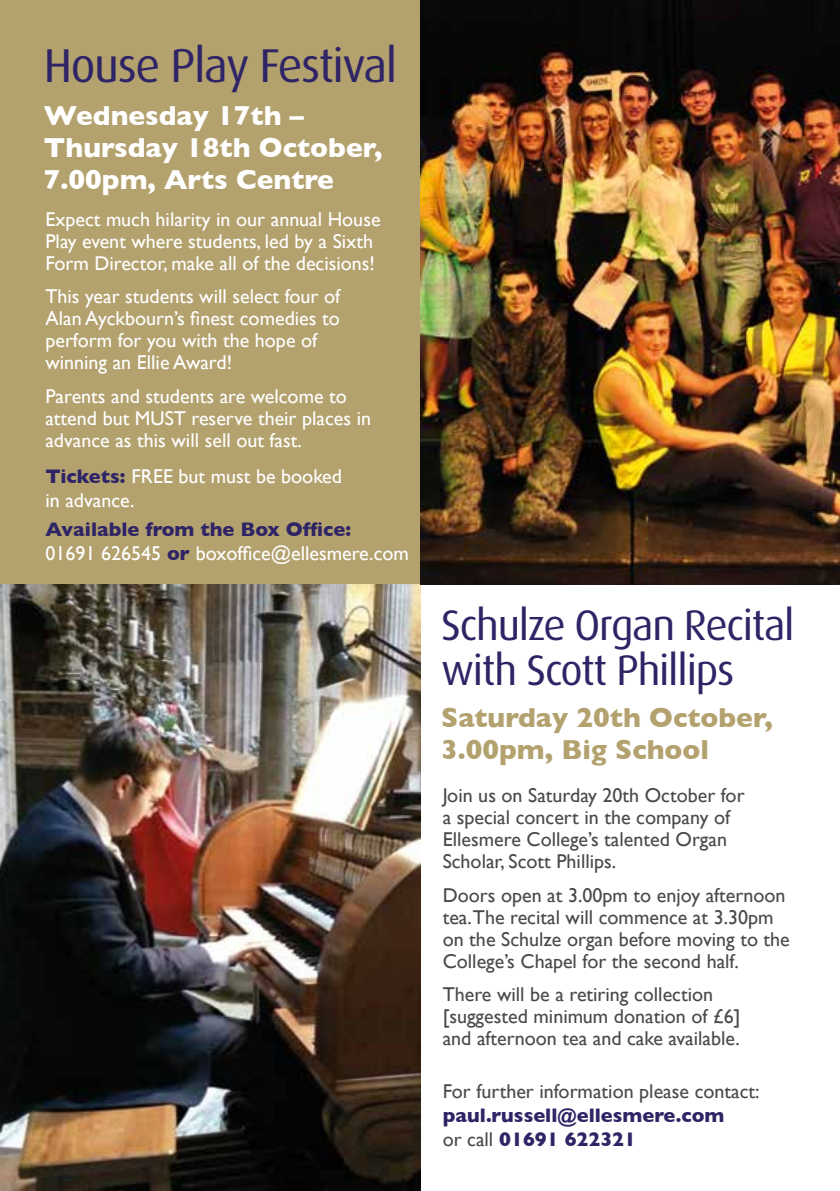
<style>
.page{position:relative;width:840px;height:1191px;background:#fff}
.page>*{position:absolute;margin:0;border:0;box-sizing:border-box;transform-origin:0 0}
.t1{font:47.6px "Dax";letter-spacing:-.03em;color:#2e2466}
.t2{font:42.8px/45px "Dax";letter-spacing:-.03em;color:#2e2466}
.t3{font:700 28px/32px "Gill Sans";color:#fff}
.t4{font:700 28px/32px "Gill Sans";color:#b3a16e}
.t5{font:20px/22px "Gill Sans";color:#fff}
.t6{font:20px/22px "Gill Sans";color:#4a4a49}
.t7{font:700 20px/24px "Gill Sans";color:#2e2466}
.s1{font-weight:700;color:#2e2466}
.s2{font-weight:400;color:#4a4a49}
</style>
<div class="page">
<div style="left:0;top:0;width:420px;height:584px;background:#b3a16e"></div>
<img style="left:0;top:584px;width:420px;height:607px">
<img style="left:420px;top:0;width:419px;height:584px">
<h1 class="t1" style="left:44px;top:39px;width:354px">House Play Festival</h1>
<h3 class="t3" style="left:44px;top:99px;width:340px">Wednesday 17th –<br>Thursday 18th October,<br>7.00pm, Arts Centre</h3>
<p class="t5" style="left:45px;top:208px;width:336px">Expect much hilarity in our annual House<br>Play event where students, led by a Sixth<br>Form Director, make all of the decisions!</p>
<p class="t5" style="left:45px;top:285px;width:296px">This year students will select four of<br>Alan Ayckbourn’s finest comedies to perform for you with the hope of winning an Ellie Award!</p>
<p class="t5" style="left:45px;top:385px;width:327px">Parents and students are welcome to attend but MUST reserve their places in advance as this will sell out fast.</p>
<p class="t5" style="left:45px;top:464px;width:298px;line-height:24px"><span class="s1">Tickets:</span> FREE but must be booked in advance.</p>
<p class="t5" style="left:45px;top:517px;width:365px;line-height:24px"><span class="s1">Available from the Box Office:<br></span>01691 626545 <span class="s1">or</span> boxoffice@ellesmere.com</p>
<h2 class="t2" style="left:441px;top:603px;width:354px">Schulze Organ Recital with Scott Phillips</h2>
<h3 class="t4" style="left:441px;top:700px;width:333px">Saturday 20th October,<br>3.00pm, Big School</h3>
<p class="t6" style="left:442px;top:784px;width:303px">Join us on Saturday 20th October for a special concert in the company of Ellesmere College’s talented Organ Scholar, Scott Phillips.</p>
<p class="t6" style="left:442px;top:883px;width:348px">Doors open at 3.00pm to enjoy afternoon tea.The recital will commence at 3.30pm on the Schulze organ before moving to the College’s Chapel for the second half.</p>
<p class="t6" style="left:442px;top:983px;width:299px">There will be a retiring collection [suggested minimum donation of £6] and afternoon tea and cake available.</p>
<p class="t6" style="left:442px;top:1079px;width:318px">For further information please contact:</p>
<p class="t7" style="left:442px;top:1102px;width:283px">paul.russell@ellesmere.com <span class="s2">or call</span> 01691 622321</p>
</div>
